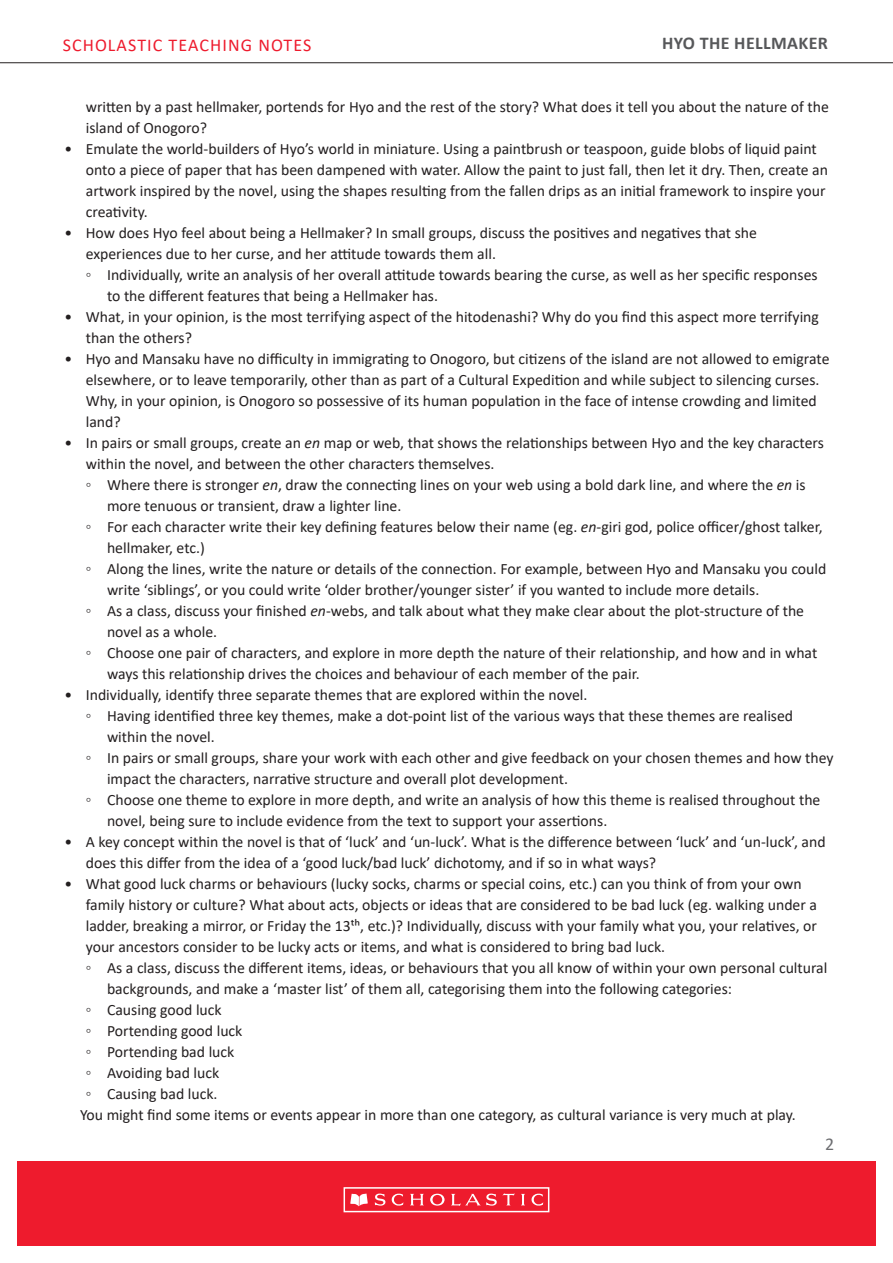
<style>
.page{position:relative;width:893px;height:1263px;background:#fff}
.page>*{position:absolute;margin:0;border:0;box-sizing:border-box;transform-origin:0 0}
.t1{font:18px "Calibri";letter-spacing:.06em;color:#ee1b2d}
.t2{font:700 18px "Calibri";letter-spacing:.02em;color:#57585a}
.t3{font:18px "Calibri";color:#6c6d70}
.Bullet_points_copy_2{font:15.75px/21px "Calibri";color:#231f20}
.s1{font-style:italic}
</style>
<div class="page">
<div style="left:17px;top:1161px;width:859px;height:85px;background:#ee1b2d"></div>
<div style="left:344px;top:1187px;width:205px;height:25px;border:2px solid #fff"></div>
<svg style="left:350px;top:1193px;width:18px;height:13px"></svg>
<svg style="left:375px;top:1193px;width:28px;height:13px"></svg>
<svg style="left:410px;top:1194px;width:14px;height:11px"></svg>
<svg style="left:521px;top:1194px;width:4px;height:11px"></svg>
<svg style="left:531px;top:1193px;width:12px;height:13px"></svg>
<svg style="left:430px;top:1194px;width:15px;height:11px"></svg>
<svg style="left:451px;top:1193px;width:64px;height:13px"></svg>
<hr style="left:0;top:62px;width:893px;height:1px;background:#231f20">
<p class="t1" style="left:63px;top:32px;width:250px">SCHOLASTIC TEACHING NOTES</p>
<p class="t2" style="left:662px;top:31px;width:167px">HYO THE HELLMAKER</p>
<p class="Bullet_points_copy_2" style="left:86px;top:96px;width:745px">written by a past hellmaker, portends for Hyo and the rest of the story? What does it tell you about the nature of the island of Onogoro?</p>
<p class="Bullet_points_copy_2" style="left:86px;top:138px;width:744px;text-indent:-21px">• Emulate the world-builders of Hyo’s world in miniature. Using a paintbrush or teaspoon, guide blobs of liquid paint onto a piece of paper that has been dampened with water. Allow the paint to just fall, then let it dry. Then, create an artwork inspired by the novel, using the shapes resulting from the fallen drips as an initial framework to inspire your creativity.</p>
<p class="Bullet_points_copy_2" style="left:86px;top:222px;width:673px;text-indent:-21px">• How does Hyo feel about being a Hellmaker? In small groups, discuss the positives and negatives that she experiences due to her curse, and her attitude towards them all.</p>
<p class="Bullet_points_copy_2" style="left:107px;top:264px;width:712px;text-indent:-21px">◦ Individually, write an analysis of her overall attitude towards bearing the curse, as well as her specific responses to the different features that being a Hellmaker has.</p>
<p class="Bullet_points_copy_2" style="left:86px;top:306px;width:735px;text-indent:-21px">• What, in your opinion, is the most terrifying aspect of the hitodenashi? Why do you find this aspect more terrifying than the others?</p>
<p class="Bullet_points_copy_2" style="left:86px;top:348px;width:745px;text-indent:-21px">• Hyo and Mansaku have no difficulty in immigrating to Onogoro, but citizens of the island are not allowed to emigrate elsewhere, or to leave temporarily, other than as part of a Cultural Expedition and while subject to silencing curses.<br>Why, in your opinion, is Onogoro so possessive of its human population in the face of intense crowding and limited land?</p>
<p class="Bullet_points_copy_2" style="left:86px;top:432px;width:740px;text-indent:-21px">• In pairs or small groups, create an <span class="s1">en</span> map or web, that shows the relationships between Hyo and the key characters within the novel, and between the other characters themselves.</p>
<p class="Bullet_points_copy_2" style="left:107px;top:474px;width:700px;text-indent:-21px">◦ Where there is stronger <span class="s1">en</span>, draw the connecting lines on your web using a bold dark line, and where the <span class="s1">en</span> is more tenuous or transient, draw a lighter line.</p>
<p class="Bullet_points_copy_2" style="left:107px;top:516px;width:717px;text-indent:-21px">◦ For each character write their key defining features below their name (eg. <span class="s1">en</span>-giri god, police officer/ghost talker, hellmaker, etc.)</p>
<p class="Bullet_points_copy_2" style="left:107px;top:558px;width:721px;text-indent:-21px">◦ Along the lines, write the nature or details of the connection. For example, between Hyo and Mansaku you could write ‘siblings’, or you could write ‘older brother/younger sister’ if you wanted to include more details.</p>
<p class="Bullet_points_copy_2" style="left:107px;top:600px;width:699px;text-indent:-21px">◦ As a class, discuss your finished <span class="s1">en</span>-webs, and talk about what they make clear about the plot-structure of the novel as a whole.</p>
<p class="Bullet_points_copy_2" style="left:107px;top:642px;width:712px;text-indent:-21px">◦ Choose one pair of characters, and explore in more depth the nature of their relationship, and how and in what ways this relationship drives the choices and behaviour of each member of the pair.</p>
<p class="Bullet_points_copy_2" style="left:65px;top:684px;width:524px">• Individually, identify three separate themes that are explored within the novel.</p>
<p class="Bullet_points_copy_2" style="left:107px;top:705px;width:688px;text-indent:-21px">◦ Having identified three key themes, make a dot-point list of the various ways that these themes are realised within the novel.</p>
<p class="Bullet_points_copy_2" style="left:107px;top:747px;width:728px;text-indent:-21px">◦ In pairs or small groups, share your work with each other and give feedback on your chosen themes and how they impact the characters, narrative structure and overall plot development.</p>
<p class="Bullet_points_copy_2" style="left:107px;top:789px;width:715px;text-indent:-21px">◦ Choose one theme to explore in more depth, and write an analysis of how this theme is realised throughout the novel, being sure to include evidence from the text to support your assertions.</p>
<p class="Bullet_points_copy_2" style="left:86px;top:831px;width:741px;text-indent:-21px">• A key concept within the novel is that of ‘luck’ and ‘un-luck’. What is the difference between ‘luck’ and ‘un-luck’, and does this differ from the idea of a ‘good luck/bad luck’ dichotomy, and if so in what ways?</p>
<p class="Bullet_points_copy_2" style="left:86px;top:873px;width:733px;text-indent:-21px">• What good luck charms or behaviours (lucky socks, charms or special coins, etc.) can you think of from your own family history or culture? What about acts, objects or ideas that are considered to be bad luck (eg. walking under a ladder, breaking a mirror, or Friday the 13th, etc.)? Individually, discuss with your family what you, your relatives, or your ancestors consider to be lucky acts or items, and what is considered to bring bad luck.</p>
<p class="Bullet_points_copy_2" style="left:107px;top:957px;width:722px;text-indent:-21px">◦ As a class, discuss the different items, ideas, or behaviours that you all know of within your own personal cultural backgrounds, and make a ‘master list’ of them all, categorising them into the following categories:</p>
<p class="Bullet_points_copy_2" style="left:86px;top:999px;width:137px">◦ Causing good luck</p>
<p class="Bullet_points_copy_2" style="left:86px;top:1020px;width:158px">◦ Portending good luck</p>
<p class="Bullet_points_copy_2" style="left:86px;top:1041px;width:150px">◦ Portending bad luck</p>
<p class="Bullet_points_copy_2" style="left:86px;top:1062px;width:135px">◦ Avoiding bad luck</p>
<p class="Bullet_points_copy_2" style="left:86px;top:1083px;width:133px">◦ Causing bad luck.</p>
<p class="Bullet_points_copy_2" style="left:80px;top:1104px;width:717px">You might find some items or events appear in more than one category, as cultural variance is very much at play.</p>
<p class="t3" style="left:825px;top:1131px;width:11px">2</p>
</div>
